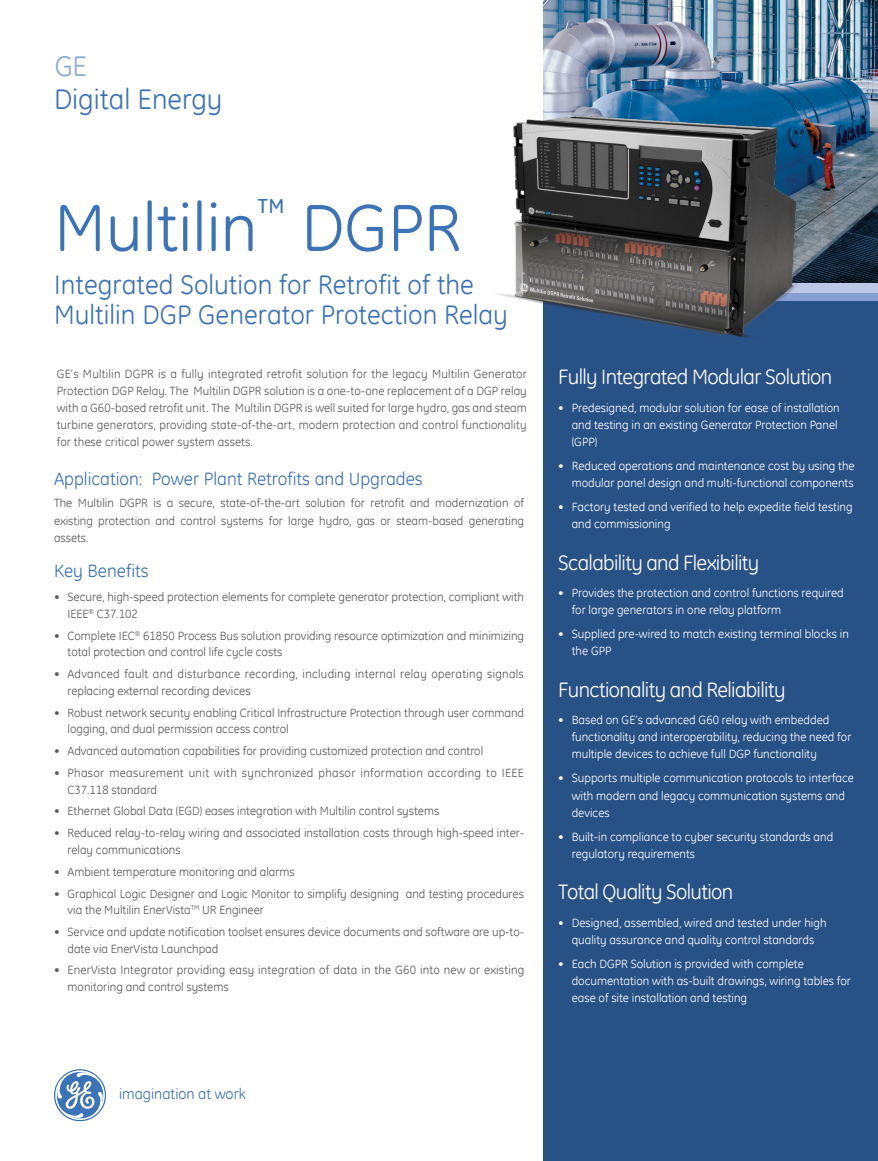
<style>
.page{position:relative;width:878px;height:1161px;background:#fff}
.page>*{position:absolute;margin:0;border:0;box-sizing:border-box;transform-origin:0 0}
.t1{font:72px "GE Logo Font";color:#3b73b9}
.t2{font:67.5px "GE Inspira";color:#3b73b9}
.t3{font:28.5px/33.5px "GE Inspira";color:#3b73b9}
.t4{font:27px/30px "GE Inspira";color:#3b73b9}
.t5{font:21px "GE Inspira";letter-spacing:-.03em;color:#fff}
.t6{font:18px "GE Inspira";color:#3b73b9}
.t7{font:15px "GE Inspira";color:#3b73b9}
.t8{font:12px/16.5px "GE Inspira";color:#58595b}
.t9{font:12px/17.2px "GE Inspira";color:#fff}
.t10{font:12px/16.5px "GE Inspira";letter-spacing:.02em;color:#58595b}
.t11{font:12px/16.5px "GE Inspira";letter-spacing:.025em;color:#58595b}
</style>
<div class="page">
<div style="left:543px;top:295px;width:335px;height:866px;background:#285186"></div>
<img style="left:543px;top:0;width:335px;height:283px">
<div style="left:543px;top:291px;width:335px;height:10px;background:#869ed1"></div>
<div style="left:543px;top:283px;width:335px;height:10px;background:#bdc8e7"></div>
<img style="left:498px;top:106px;width:308px;height:232px">
<h3 class="t3" style="left:54px;top:49px;width:170px">GE<br>Digital Energy</h3>
<h2 class="t2" style="left:54px;top:184px;width:408px">Multilin<sup>™</sup> DGPR</h2>
<h3 class="t4" style="left:54px;top:270px;width:455px">Integrated Solution for Retrofit of the<br>Multilin DGP Generator Protection Relay</h3>
<p class="t8" style="left:57px;top:364px;width:471px;line-height:17.2px;text-align:justify">GE’s Multilin DGPR is a fully integrated retrofit solution for the legacy Multilin Generator Protection DGP Relay. The Multilin DGPR solution is a one-to-one replacement of a DGP relay with a G60-based retrofit unit. The Multilin DGPR is well suited for large hydro, gas and steam turbine generators, providing state-of-the-art, modern protection and control functionality for these critical power system assets.</p>
<h3 class="t6" style="left:54px;top:467px;width:370px">Application: Power Plant Retrofits and Upgrades</h3>
<p class="t8" style="left:54px;top:494px;width:471px;line-height:17.2px;text-align:justify">The Multilin DGPR is a secure, state-of-the-art solution for retrofit and modernization of existing protection and control systems for large hydro, gas or steam-based generating assets.</p>
<h3 class="t6" style="left:54px;top:560px;width:96px">Key Benefits</h3>
<p class="t8" style="left:68px;top:589px;width:458px;text-indent:-14px">• Secure, high-speed protection elements for complete generator protection, compliant with<br>IEEE<sup>®</sup> C37.102</p>
<p class="t8" style="left:68px;top:627px;width:458px;text-indent:-14px">• Complete IEC<sup>®</sup> 61850 Process Bus solution providing resource optimization and minimizing total protection and control life cycle costs</p>
<p class="t10" style="left:68px;top:666px;width:458px;text-indent:-14px">• Advanced fault and disturbance recording, including internal relay operating signals replacing external recording devices</p>
<p class="t8" style="left:68px;top:704px;width:458px;text-indent:-14px">• Robust network security enabling Critical Infrastructure Protection through user command logging, and dual permission access control</p>
<p class="t8" style="left:54px;top:742px;width:431px">• Advanced automation capabilities for providing customized protection and control</p>
<p class="t11" style="left:68px;top:764px;width:458px;text-indent:-14px">• Phasor measurement unit with synchronized phasor information according to IEEE<br>C37.118 standard</p>
<p class="t8" style="left:54px;top:803px;width:387px">• Ethernet Global Data (EGD) eases integration with Multilin control systems</p>
<p class="t8" style="left:68px;top:825px;width:458px;text-indent:-14px">• Reduced relay-to-relay wiring and associated installation costs through high-speed inter&shy;relay communications</p>
<p class="t8" style="left:54px;top:863px;width:242px">• Ambient temperature monitoring and alarms</p>
<p class="t8" style="left:68px;top:885px;width:458px;text-indent:-14px">• Graphical Logic Designer and Logic Monitor to simplify designing and testing procedures via the Multilin EnerVista<sup>TM</sup> UR Engineer</p>
<p class="t8" style="left:68px;top:923px;width:458px;text-indent:-14px">• Service and update notification toolset ensures device documents and software are up-to&shy;date via EnerVista Launchpad</p>
<p class="t8" style="left:68px;top:962px;width:458px;text-indent:-14px">• EnerVista Integrator providing easy integration of data in the G60 into new or existing monitoring and control systems</p>
<h1 class="t1" style="left:54px;top:1054px;width:53px">g</h1>
<p class="t7" style="left:119px;top:1084px;width:128px">imagination at work</p>
<h3 class="t5" style="left:558px;top:363px;width:275px">Fully Integrated Modular Solution</h3>
<p class="t9" style="left:571px;top:398px;width:269px;text-indent:-14px">• Predesigned, modular solution for ease of installation and testing in an existing Generator Protection Panel (GPP)</p>
<p class="t9" style="left:558px;top:457px;width:298px;text-align:right">• Reduced operations and maintenance cost by using the modular panel design and multi-functional components</p>
<p class="t9" style="left:571px;top:498px;width:282px;text-indent:-14px">• Factory tested and verified to help expedite field testing and commissioning</p>
<h3 class="t5" style="left:558px;top:549px;width:202px">Scalability and Flexibility</h3>
<p class="t9" style="left:571px;top:584px;width:273px;text-indent:-14px">• Provides the protection and control functions required for large generators in one relay platform</p>
<p class="t9" style="left:571px;top:625px;width:278px;text-indent:-14px">• Supplied pre-wired to match existing terminal blocks in the GPP</p>
<h3 class="t5" style="left:558px;top:676px;width:229px">Functionality and Reliability</h3>
<p class="t9" style="left:571px;top:711px;width:281px;text-indent:-14px">• Based on GE’s advanced G60 relay with embedded functionality and interoperability, reducing the need for multiple devices to achieve full DGP functionality</p>
<p class="t9" style="left:571px;top:769px;width:284px;text-indent:-14px">• Supports multiple communication protocols to interface with modern and legacy communication systems and devices</p>
<p class="t9" style="left:571px;top:828px;width:263px;text-indent:-14px">• Built-in compliance to cyber security standards and regulatory requirements</p>
<h3 class="t5" style="left:558px;top:879px;width:176px">Total Quality Solution</h3>
<p class="t9" style="left:558px;top:914px;width:270px;text-align:center">• Designed, assembled, wired and tested under high quality assurance and quality control standards</p>
<p class="t9" style="left:571px;top:955px;width:281px;text-indent:-14px">• Each DGPR Solution is provided with complete documentation with as-built drawings, wiring tables for ease of site installation and testing</p>
</div>
